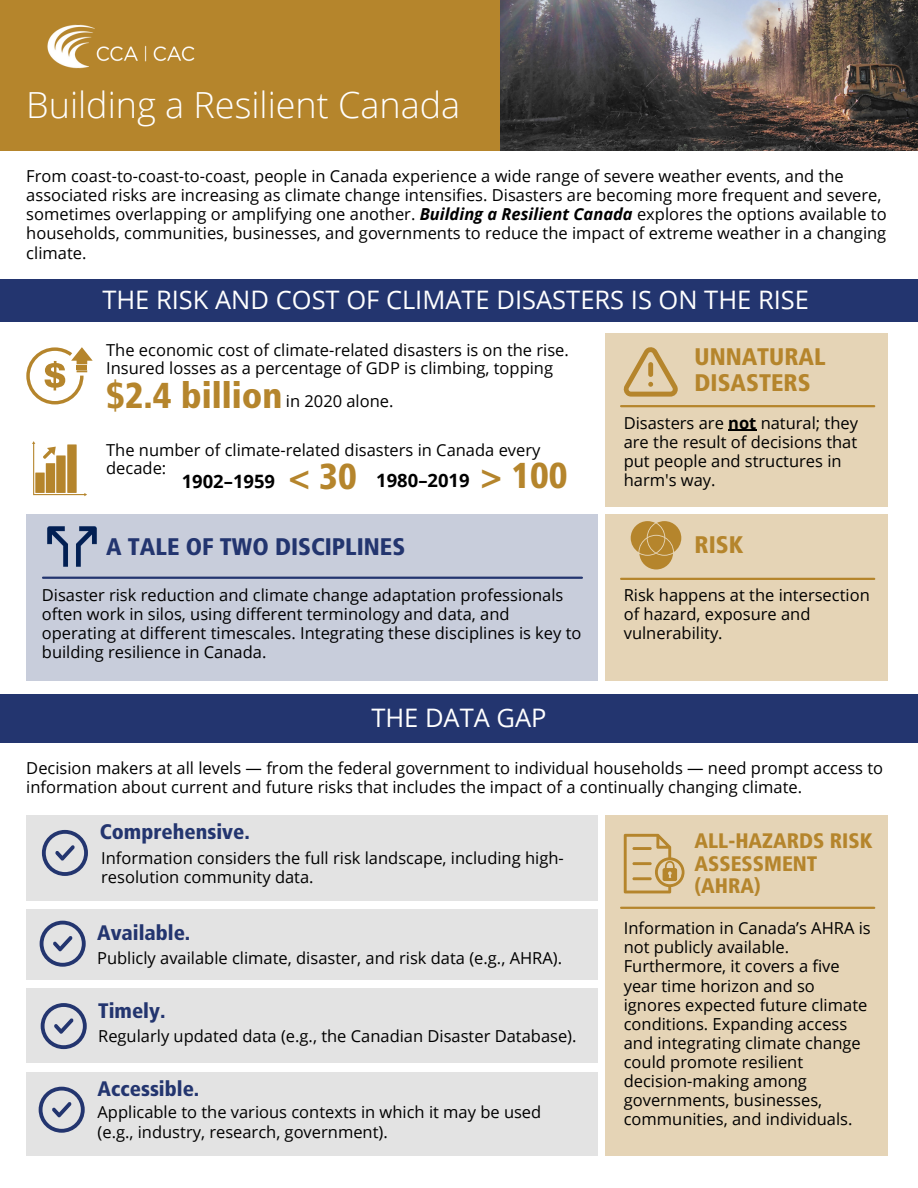
<style>
.page{position:relative;width:918px;height:1188px;background:#fff}
.page>*{position:absolute;margin:0;border:0;box-sizing:border-box;transform-origin:0 0}
.t1{font:300 36px "Open Sans";color:#fff}
.t2{font:900 condensed 36px "Frutiger LT Std";color:#b5852c}
.t3{font:25.5px "Open Sans";color:#fff}
.t4{font:900 condensed 24px/25.8px "Frutiger LT Std";color:#b5852c}
.t5{font:900 condensed 24px "Frutiger LT Std";color:#23356f}
.t6{font:900 condensed 21px "Frutiger LT Std";color:#23356f}
.t7{font:900 condensed 21px/22.5px "Frutiger LT Std";color:#b5852c}
.t8{font:700 18.45px "Open Sans";color:#000}
.t9{font:16.5px/19.2px "Open Sans";color:#000}
.s1{font-weight:700;font-style:italic}
.s2{font-weight:700}
</style>
<div class="page">
<div style="left:0;top:0;width:918px;height:150px;background:#b5852c"></div>
<div style="left:0;top:694px;width:918px;height:49px;background:#23356f"></div>
<div style="left:0;top:279px;width:918px;height:43px;background:#23356f"></div>
<img style="left:47px;top:24px;width:148px;height:45px">
<img style="left:501px;top:0;width:417px;height:151px">
<svg style="left:26px;top:347px;width:67px;height:57px"></svg>
<div style="left:606px;top:333px;width:282px;height:174px;background:#e5d4b6"></div>
<svg style="left:624px;top:347px;width:54px;height:50px"></svg>
<div style="left:606px;top:815px;width:282px;height:341px;background:#e5d4b6"></div>
<hr style="left:621px;top:907px;width:253px;height:2px;background:#b5852c">
<hr style="left:621px;top:405px;width:253px;height:2px;background:#b5852c">
<div style="left:26px;top:514px;width:572px;height:166px;background:#c8cddb"></div>
<div style="left:26px;top:815px;width:572px;height:86px;background:#e3e3e3"></div>
<svg style="left:42px;top:830px;width:46px;height:46px"></svg>
<div style="left:27px;top:909px;width:571px;height:71px;background:#e3e3e3"></div>
<svg style="left:40px;top:921px;width:46px;height:46px"></svg>
<div style="left:606px;top:514px;width:282px;height:166px;background:#e5d4b6"></div>
<svg style="left:631px;top:521px;width:50px;height:48px"></svg>
<hr style="left:621px;top:578px;width:253px;height:2px;background:#b5852c">
<hr style="left:43px;top:577px;width:539px;height:2px;background:#23356f">
<svg style="left:32px;top:441px;width:55px;height:55px"></svg>
<img style="left:42px;top:526px;width:70px;height:53px">
<svg style="left:728px;top:430px;width:28px;height:1px"></svg>
<div style="left:26px;top:988px;width:572px;height:75px;background:#e3e3e3"></div>
<svg style="left:41px;top:1003px;width:46px;height:46px"></svg>
<div style="left:26px;top:1072px;width:571px;height:83px;background:#e3e3e3"></div>
<svg style="left:39px;top:1087px;width:46px;height:46px"></svg>
<p class="t1" style="left:26px;top:80px;width:435px">Building a Resilient Canada</p>
<p class="t9" style="left:26px;top:166px;width:862px">From coast-to-coast-to-coast, people in Canada experience a wide range of severe weather events, and the associated risks are increasing as climate change intensifies. Disasters are becoming more frequent and severe, sometimes overlapping or amplifying one another. <span class="s1">Building a Resilient Canada</span> explores the options available to households, communities, businesses, and governments to reduce the impact of extreme weather in a changing climate.</p>
<p class="t3" style="left:102px;top:282px;width:708px">THE RISK AND COST OF CLIMATE DISASTERS IS ON THE RISE</p>
<p class="t9" style="left:106px;top:341px;width:464px;line-height:18px">The economic cost of climate-related disasters is on the rise.<br>Insured losses as a percentage of GDP is climbing, topping</p>
<p class="t2" style="left:106px;top:381px;width:178px">$2.4 billion</p>
<p class="t9" style="left:286px;top:391px;width:109px">in 2020 alone.</p>
<p class="t9" style="left:106px;top:440px;width:436px;line-height:18px">The number of climate-related disasters in Canada every decade:</p>
<p class="t8" style="left:182px;top:468px;width:95px">1902–1959</p>
<p class="t2" style="left:288px;top:462px;width:70px">&lt; 30</p>
<p class="t8" style="left:376px;top:467px;width:95px">1980–2019</p>
<p class="t2" style="left:481px;top:461px;width:89px">&gt; 100</p>
<p class="t5" style="left:106px;top:537px;width:301px">A TALE OF TWO DISCIPLINES</p>
<p class="t9" style="left:42px;top:585px;width:541px">Disaster risk reduction and climate change adaptation professionals often work in silos, using different terminology and data, and operating at different timescales. Integrating these disciplines is key to building resilience in Canada.</p>
<p class="t3" style="left:371px;top:700px;width:177px">THE DATA GAP</p>
<p class="t4" style="left:695px;top:346px;width:133px">UNNATURAL<br>DISASTERS</p>
<p class="t9" style="left:624px;top:413px;width:236px">Disasters are <span class="s2">not</span> natural; they are the result of decisions that put people and structures in harm's way.</p>
<p class="t4" style="left:695px;top:534px;width:50px">RISK</p>
<p class="t9" style="left:624px;top:585px;width:248px">Risk happens at the intersection of hazard, exposure and vulnerability.</p>
<p class="t9" style="left:26px;top:758px;width:858px">Decision makers at all levels — from the federal government to individual households — need prompt access to information about current and future risks that includes the impact of a continually changing climate.</p>
<p class="t6" style="left:100px;top:824px;width:152px">Comprehensive.</p>
<p class="t7" style="left:695px;top:832px;width:180px">ALL-HAZARDS RISK<br>ASSESSMENT (AHRA)</p>
<p class="t9" style="left:101px;top:848px;width:464px">Information considers the full risk landscape, including high&shy;resolution community data.</p>
<p class="t6" style="left:97px;top:925px;width:95px">Available.</p>
<p class="t9" style="left:97px;top:948px;width:467px">Publicly available climate, disaster, and risk data (e.g., AHRA).</p>
<p class="t6" style="left:98px;top:1003px;width:69px">Timely.</p>
<p class="t9" style="left:98px;top:1026px;width:480px">Regularly updated data (e.g., the Canadian Disaster Database).</p>
<p class="t6" style="left:98px;top:1080px;width:103px">Accessible.</p>
<p class="t9" style="left:98px;top:1102px;width:445px">Applicable to the various contexts in which it may be used (e.g., industry, research, government).</p>
<p class="t9" style="left:624px;top:918px;width:249px">Information in Canada’s AHRA is not publicly available.<br>Furthermore, it covers a five year time horizon and so ignores expected future climate conditions. Expanding access and integrating climate change could promote resilient decision-making among governments, businesses, communities, and individuals.</p>
</div>
